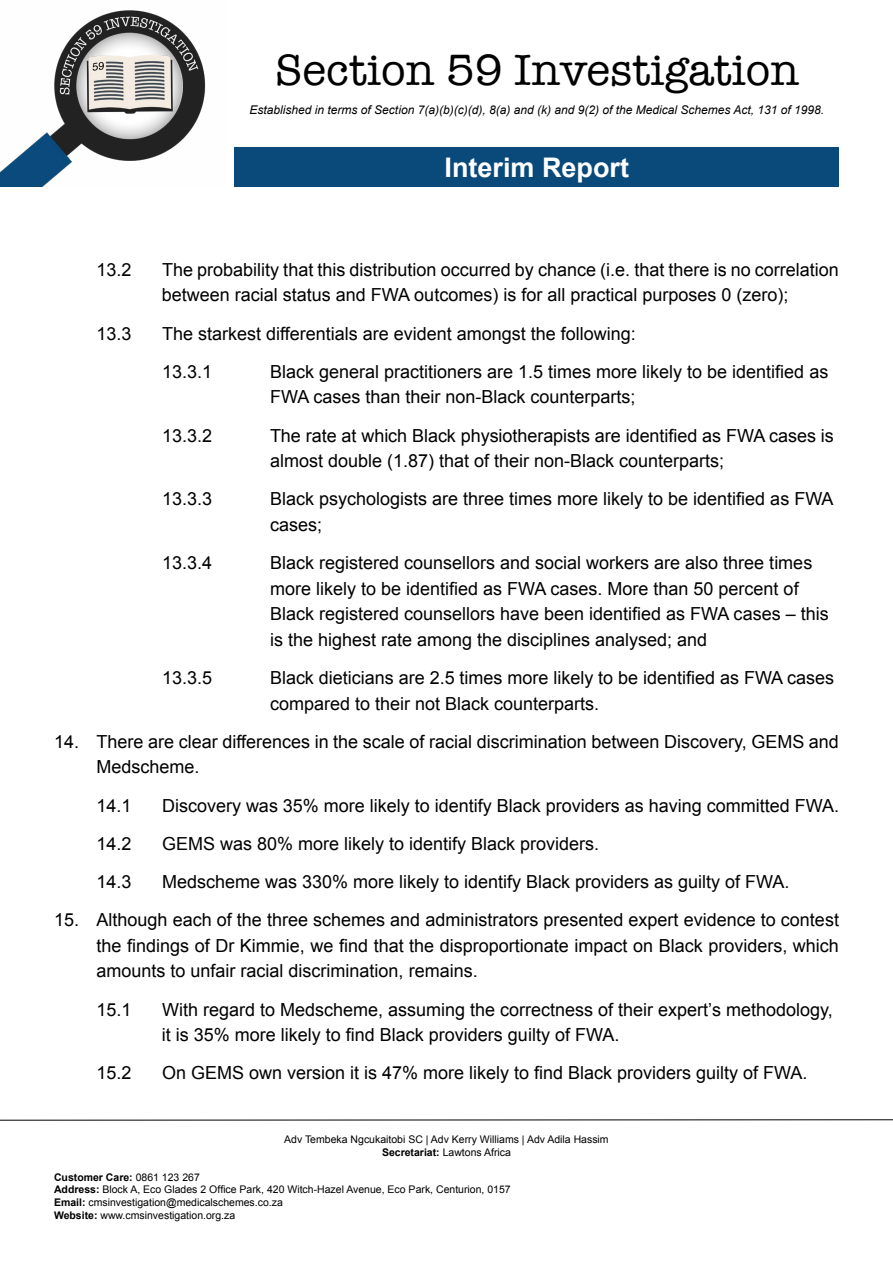
<style>
.page{position:relative;width:893px;height:1263px;background:#fff}
.page>*{position:absolute;margin:0;border:0;box-sizing:border-box;transform-origin:0 0}
.t1{font:45px "American Typewriter";color:#000}
.t2{font:700 27px "Arial";color:#fff}
.t3{font:18px/25.5px "Arial";color:#000}
.t4{font:italic 12px "Arial";color:#000}
.t5{font:10.5px/12.6px "Arial";color:#000;text-align:center}
.s1{font-weight:700}
</style>
<div class="page">
<hr style="left:0;top:1119px;width:893px;height:1px;background:#000">
<img style="left:0;top:10px;width:206px;height:176px">
<div style="left:235px;top:147px;width:604px;height:39px;background:#094a7b"></div>
<h1 class="t1" style="left:275px;top:36px;width:526px">Section 59 Investigation</h1>
<p class="t4" style="left:250px;top:102px;width:576px">Established in terms of Section 7(a)(b)(c)(d), 8(a) and (k) and 9(2) of the Medical Schemes Act, 131 of 1998.</p>
<h2 class="t2" style="left:445px;top:149px;width:186px">Interim Report</h2>
<p class="t3" style="left:97px;top:257px;width:37px">13.2</p>
<p class="t3" style="left:162px;top:257px;width:679px">The probability that this distribution occurred by chance (i.e. that there is no correlation between racial status and FWA outcomes) is for all practical purposes 0 (zero);</p>
<p class="t3" style="left:97px;top:321px;width:37px">13.3</p>
<p class="t3" style="left:162px;top:314px;width:475px;line-height:38.2px">The starkest differentials are evident amongst the following:<br>13.3.1</p>
<p class="t3" style="left:270px;top:359px;width:560px">Black general practitioners are 1.5 times more likely to be identified as<br>FWA cases than their non-Black counterparts;</p>
<p class="t3" style="left:162px;top:423px;width:52px">13.3.2</p>
<p class="t3" style="left:270px;top:423px;width:565px">The rate at which Black physiotherapists are identified as FWA cases is almost double (1.87) that of their non-Black counterparts;</p>
<p class="t3" style="left:162px;top:487px;width:52px">13.3.3</p>
<p class="t3" style="left:270px;top:487px;width:565px">Black psychologists are three times more likely to be identified as FWA cases;</p>
<p class="t3" style="left:162px;top:550px;width:52px">13.3.4</p>
<p class="t3" style="left:270px;top:550px;width:560px">Black registered counsellors and social workers are also three times more likely to be identified as FWA cases. More than 50 percent of Black registered counsellors have been identified as FWA cases – this is the highest rate among the disciplines analysed; and</p>
<p class="t3" style="left:162px;top:665px;width:52px">13.3.5</p>
<p class="t3" style="left:270px;top:665px;width:566px">Black dieticians are 2.5 times more likely to be identified as FWA cases compared to their not Black counterparts.</p>
<p class="t3" style="left:97px;top:729px;width:744px;text-indent:-43px">14. There are clear differences in the scale of racial discrimination between Discovery, GEMS and<br>Medscheme.</p>
<p class="t3" style="left:97px;top:793px;width:37px">14.1</p>
<p class="t3" style="left:162px;top:793px;width:678px">Discovery was 35% more likely to identify Black providers as having committed FWA.</p>
<p class="t3" style="left:97px;top:831px;width:37px">14.2</p>
<p class="t3" style="left:162px;top:831px;width:439px">GEMS was 80% more likely to identify Black providers.</p>
<p class="t3" style="left:97px;top:869px;width:37px">14.3</p>
<p class="t3" style="left:162px;top:869px;width:629px">Medscheme was 330% more likely to identify Black providers as guilty of FWA.</p>
<p class="t3" style="left:97px;top:907px;width:744px;text-align:justify;text-indent:-43px">15. Although each of the three schemes and administrators presented expert evidence to contest the findings of Dr Kimmie, we find that the disproportionate impact on Black providers, which amounts to unfair racial discrimination, remains.</p>
<p class="t3" style="left:97px;top:997px;width:37px">15.1</p>
<p class="t3" style="left:162px;top:997px;width:672px">With regard to Medscheme, assuming the correctness of their expert’s methodology, it is 35% more likely to find Black providers guilty of FWA.</p>
<p class="t3" style="left:97px;top:1060px;width:37px">15.2</p>
<p class="t3" style="left:162px;top:1060px;width:647px">On GEMS own version it is 47% more likely to find Black providers guilty of FWA.</p>
<p class="t5" style="left:284px;top:1133px;width:326px">Adv Tembeka Ngcukaitobi SC | Adv Kerry Williams | Adv Adila Hassim<br><span class="s1">Secretariat:</span> Lawtons Africa</p>
<p class="t5" style="left:54px;top:1171px;width:458px;text-align:left"><span class="s1">Customer Care:</span> 0861 123 267<br><span class="s1">Address:</span> Block A, Eco Glades 2 Office Park, 420 Witch-Hazel Avenue, Eco Park, Centurion, 0157<br><span class="s1">Email:</span> cmsinvestigation@medicalschemes.co.za<br><span class="s1">Website:</span> www.cmsinvestigation.org.za</p>
</div>
